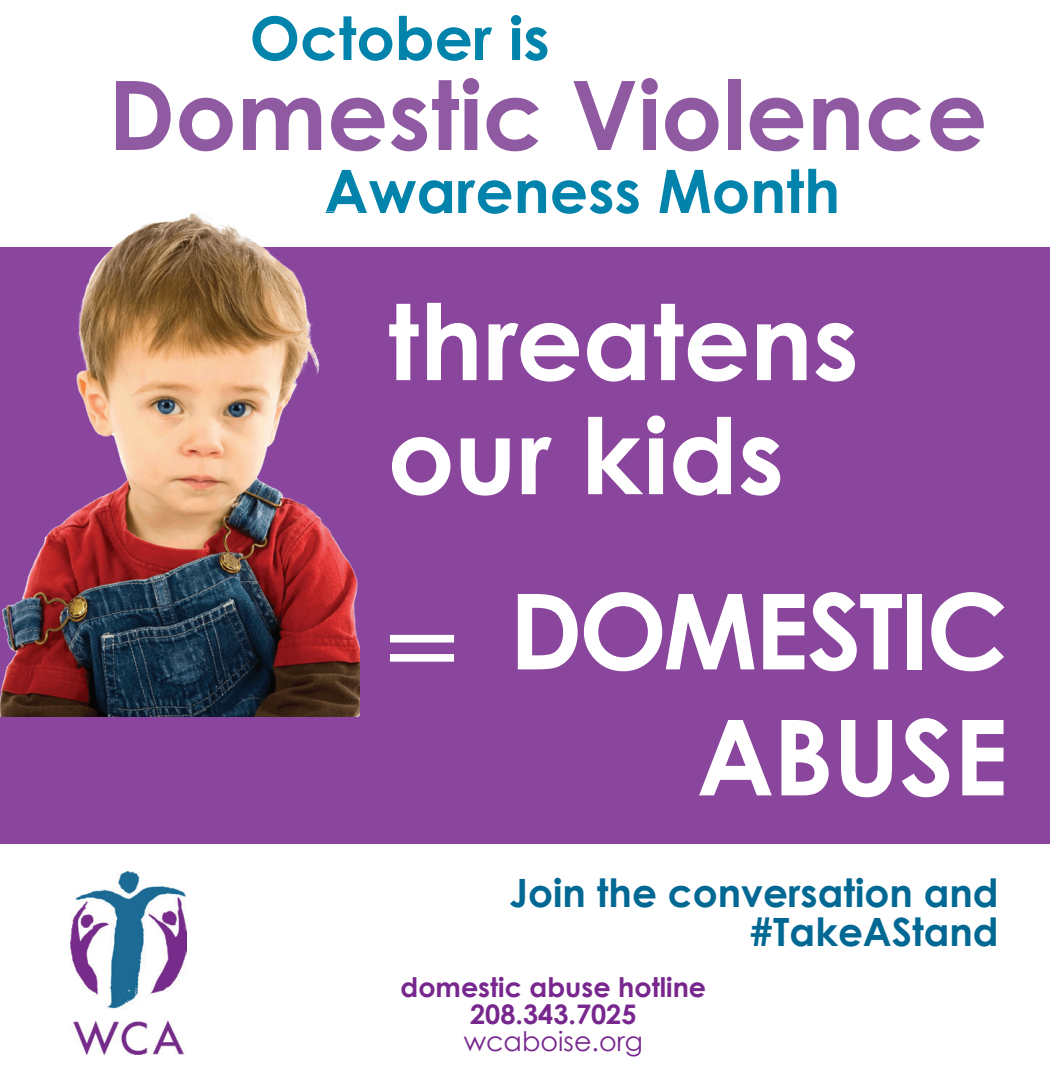
<style>
.page{position:relative;width:1050px;height:1080px;background:#fff}
.page>*{position:absolute;margin:0;border:0;box-sizing:border-box;transform-origin:0 0}
.t1{font:700 105px/114px "Century Gothic";letter-spacing:-.005em;color:#fff}
.t2{font:700 105px/126px "Century Gothic";letter-spacing:-.025em;color:#fff;text-align:right}
.t3{font:700 96px "Century Gothic";color:#8f5aa2}
.t4{font:700 60px "Century Gothic";color:#0183ab}
.t5{font:700 39px/39px "Century Gothic";color:#006893;text-align:right}
.t6{font:700 27px/27px "Century Gothic";color:#77278d;text-align:center}
.t7{font:27px "Century Gothic";color:#77278d}
.s1{font-family:"Times New Roman";font-size:120px}
</style>
<div class="page">
<div style="left:0;top:247px;width:1050px;height:597px;background:#8a459d"></div>
<img style="left:0;top:213px;width:360px;height:504px">
<img style="left:70px;top:871px;width:117px;height:184px">
<h3 class="t4" style="left:250px;top:-7px;width:302px">October is</h3>
<h2 class="t3" style="left:108px;top:42px;width:881px">Domestic Violence</h2>
<h3 class="t4" style="left:324px;top:146px;width:517px">Awareness Month</h3>
<h1 class="t1" style="left:388px;top:280px;width:473px">threatens our kids</h1>
<h1 class="t2" style="left:388px;top:564px;width:622px"><span class="s1">=</span> DOMESTIC<br>ABUSE</h1>
<p class="t5" style="left:509px;top:871px;width:491px">Join the conversation and #TakeAStand</p>
<p class="t6" style="left:400px;top:972px;width:307px">domestic abuse hotline<br>208.343.7025</p>
<p class="t7" style="left:464px;top:1022px;width:181px">wcaboise.org</p>
</div>
